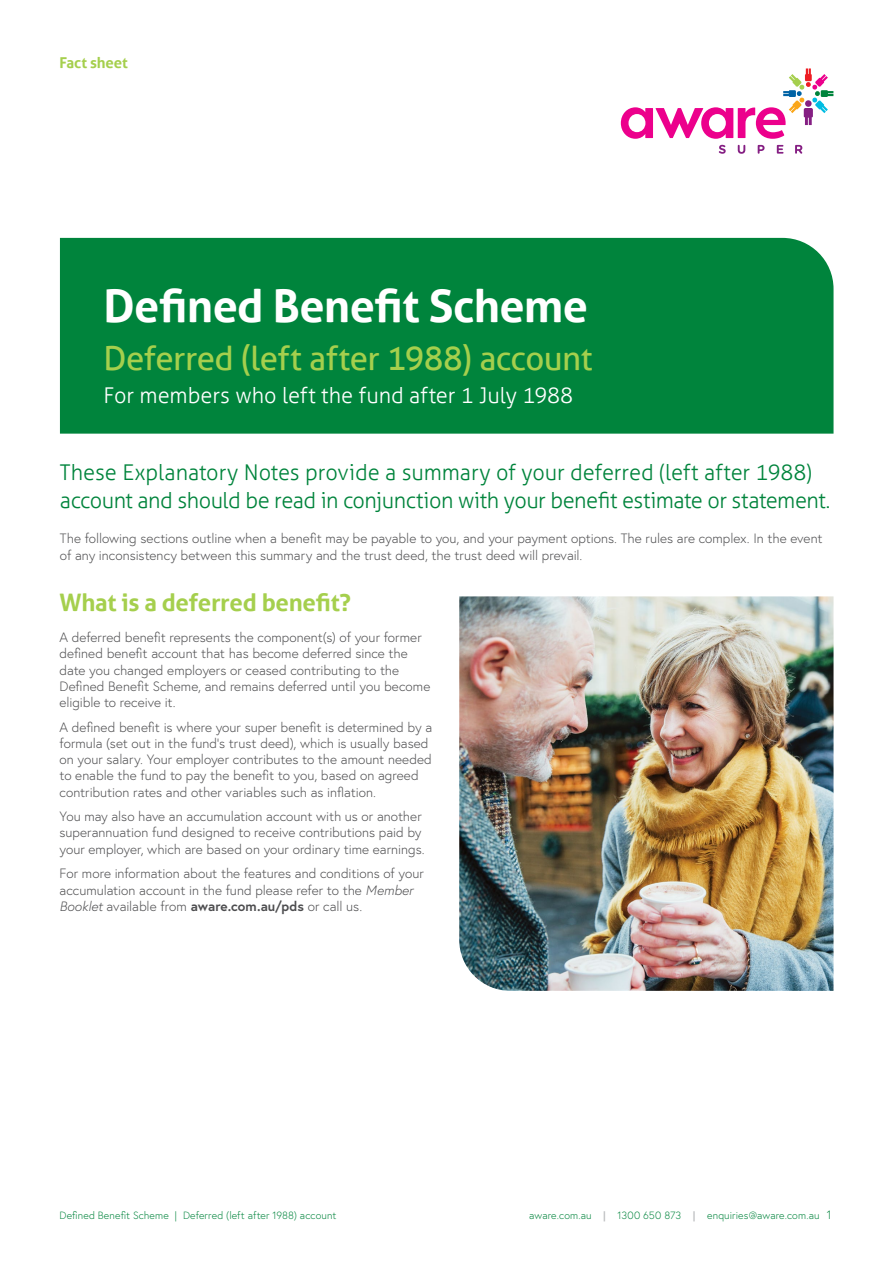
<style>
.page{position:relative;width:893px;height:1263px;background:#fff}
.page>*{position:absolute;margin:0;border:0;box-sizing:border-box;transform-origin:0 0}
.t1{font:700 45px "Aller";letter-spacing:-.015em;color:#fff}
.t2{font:33px "Aller";letter-spacing:-.02em;color:#a5cf4d}
.t3{font:700 24px "Aller";letter-spacing:-.01em;color:#a5cf4d}
.t4{font:300 21.75px/28.5px "Aller";letter-spacing:-.01em;color:#00843c}
.t5{font:300 21.75px "Aller";letter-spacing:-.005em;color:#fff}
.t6{font:700 15px "Aller";letter-spacing:-.005em;color:#a5cf4d}
.t7{font:300 13.5px/16.2px "Europa";color:#4d4d4f}
.t8{font:300 10.5px "Europa";letter-spacing:.015em;color:#00843c}
.s1{font-style:italic}
.s2{font-weight:700}
.s3{font-weight:700;color:#bcbec0}
.s4{font-size:12px}
</style>
<div class="page">
<div style="left:60px;top:238px;width:773px;height:196px;background:#00843c"></div>
<svg style="left:719px;top:145px;width:7px;height:9px"></svg>
<svg style="left:738px;top:145px;width:7px;height:9px"></svg>
<svg style="left:758px;top:145px;width:7px;height:9px"></svg>
<svg style="left:777px;top:145px;width:6px;height:9px"></svg>
<svg style="left:795px;top:145px;width:7px;height:9px"></svg>
<svg style="left:621px;top:68px;width:212px;height:71px"></svg>
<img style="left:459px;top:596px;width:374px;height:395px">
<p class="t6" style="left:60px;top:53px;width:70px">Fact sheet</p>
<h1 class="t1" style="left:104px;top:278px;width:486px">Defined Benefit Scheme</h1>
<h2 class="t2" style="left:104px;top:338px;width:490px">Deferred (left after 1988) account</h2>
<h3 class="t5" style="left:104px;top:382px;width:471px">For members who left the fund after 1 July 1988</h3>
<h3 class="t4" style="left:60px;top:458px;width:772px">These Explanatory Notes provide a summary of your deferred (left after 1988) account and should be read in conjunction with your benefit estimate or statement.</h3>
<p class="t7" style="left:60px;top:530px;width:764px">The following sections outline when a benefit may be payable to you, and your payment options. The rules are complex. In the event of any inconsistency between this summary and the trust deed, the trust deed will prevail.</p>
<h3 class="t3" style="left:60px;top:588px;width:293px">What is a deferred benefit?</h3>
<p class="t7" style="left:60px;top:629px;width:372px">A deferred benefit represents the component(s) of your former defined benefit account that has become deferred since the date you changed employers or ceased contributing to the Defined Benefit Scheme, and remains deferred until you become eligible to receive it.</p>
<p class="t7" style="left:60px;top:719px;width:374px">A defined benefit is where your super benefit is determined by a formula (set out in the fund’s trust deed), which is usually based on your salary. Your employer contributes to the amount needed to enable the fund to pay the benefit to you, based on agreed contribution rates and other variables such as inflation.</p>
<p class="t7" style="left:60px;top:808px;width:367px">You may also have an accumulation account with us or another superannuation fund designed to receive contributions paid by your employer, which are based on your ordinary time earnings.</p>
<p class="t7" style="left:60px;top:865px;width:366px">For more information about the features and conditions of your accumulation account in the fund please refer to the <span class="s1">Member<br>Booklet</span> available from <span class="s2">aware.com.au/pds</span> or call us.</p>
<p class="t8" style="left:60px;top:1209px;width:278px">Defined Benefit Scheme | Deferred (left after 1988) account</p>
<p class="t8" style="left:529px;top:1209px;width:304px">aware.com.au <span class="s3">|</span> 1300 650 873 <span class="s3">|</span> enquiries@aware.com.au <span class="s4">1</span></p>
</div>
